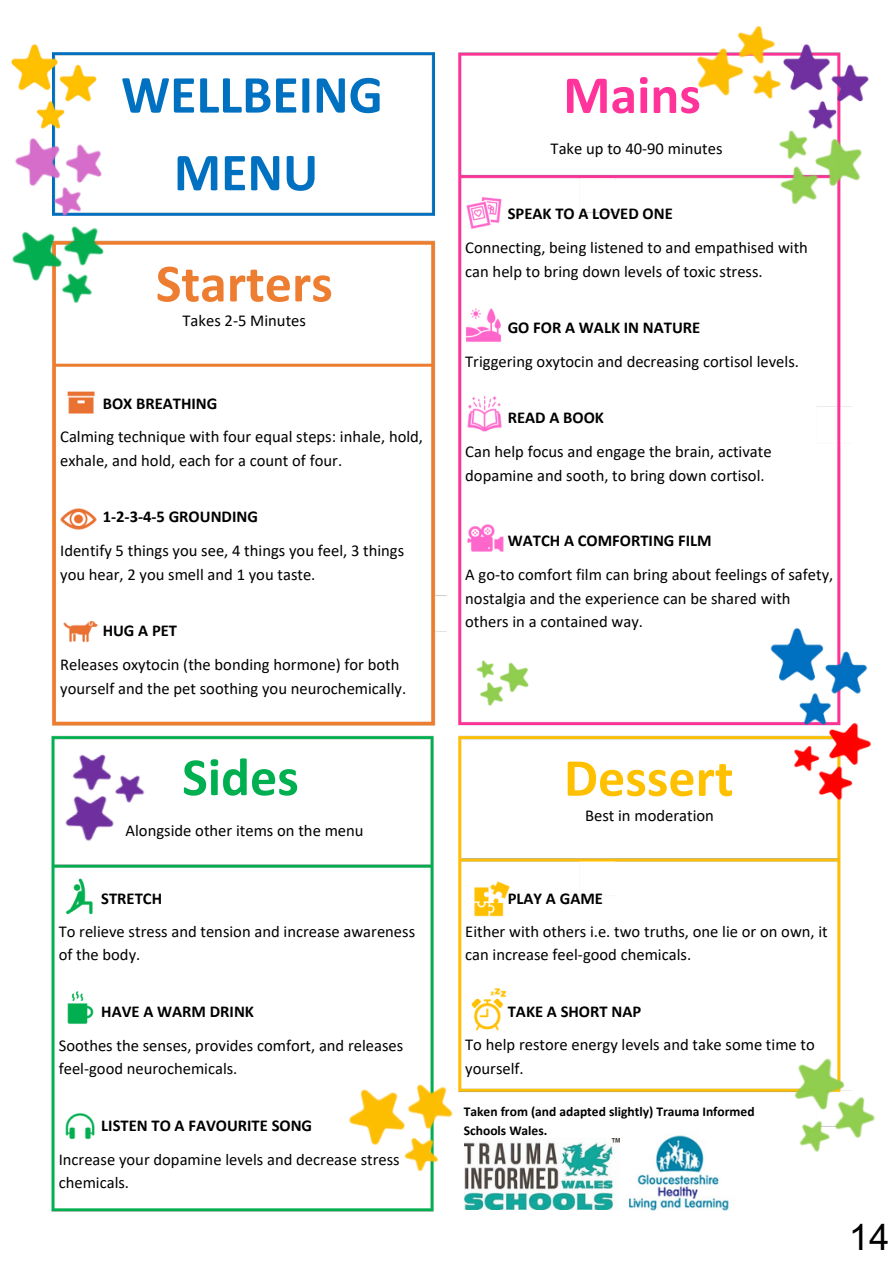
<style>
.page{position:relative;width:894px;height:1264px;background:#fff}
.page>*{position:absolute;margin:0;border:0;box-sizing:border-box;transform-origin:0 0}
.t1{font:700 54px/77.7px "Calibri";color:#0070c0;text-align:center}
.t2{font:700 54px "Calibri";color:#ed7d31}
.t3{font:700 54px "Calibri";color:#ffc000}
.t4{font:700 54px "Calibri";color:#f39}
.t5{font:700 54px "Calibri";color:#00b050}
.t6{font:36.45px "Arial MT Pro";color:#000}
.t7{font:16.65px "Calibri";color:#000}
.t8{font:16.5px/23.7px "Calibri";color:#000}
.t9{font:700 16.5px "Calibri";color:#000}
.t10{font:700 13.5px/19.2px "Calibri";color:#000}
</style>
<div class="page">
<img style="left:51px;top:52px;width:801px;height:1160px">
<img style="left:783px;top:738px;width:88px;height:72px">
<img style="left:11px;top:44px;width:97px;height:61px">
<img style="left:451px;top:634px;width:93px;height:93px">
<img style="left:12px;top:181px;width:131px;height:156px">
<img style="left:756px;top:614px;width:112px;height:124px">
<img style="left:12px;top:105px;width:120px;height:135px">
<img style="left:818px;top:52px;width:51px;height:38px">
<img style="left:669px;top:25px;width:149px;height:114px">
<img style="left:736px;top:90px;width:127px;height:152px">
<img style="left:51px;top:724px;width:117px;height:134px">
<img style="left:320px;top:1033px;width:176px;height:176px">
<img style="left:753px;top:1033px;width:122px;height:152px">
<img style="left:64px;top:386px;width:34px;height:34px">
<img style="left:58px;top:498px;width:41px;height:42px">
<img style="left:63px;top:614px;width:36px;height:36px">
<img style="left:61px;top:877px;width:38px;height:38px">
<img style="left:61px;top:988px;width:39px;height:38px">
<img style="left:63px;top:1108px;width:34px;height:35px">
<img style="left:464px;top:517px;width:42px;height:42px">
<img style="left:464px;top:306px;width:38px;height:39px">
<img style="left:465px;top:194px;width:37px;height:38px">
<img style="left:466px;top:395px;width:36px;height:36px">
<img style="left:468px;top:875px;width:47px;height:47px">
<img style="left:466px;top:987px;width:44px;height:44px">
<img style="left:464px;top:1138px;width:155px;height:71px">
<img style="left:622px;top:1133px;width:114px;height:79px">
<p class="t1" style="left:121px;top:60px;width:263px">WELLBEING<br>MENU</p>
<h4 class="t4" style="left:563px;top:72px;width:139px">Mains</h4>
<h4 class="t8" style="left:550px;top:138px;width:173px">Take up to 40-90 minutes</h4>
<h2 class="t2" style="left:156px;top:261px;width:178px">Starters</h2>
<h2 class="t7" style="left:182px;top:313px;width:125px">Takes 2-5 Minutes</h2>
<p class="t9" style="left:103px;top:397px;width:116px">BOX BREATHING</p>
<h3 class="t8" style="left:60px;top:426px;width:364px">Calming technique with four equal steps: inhale, hold, exhale, and hold, each for a count of four.</h3>
<h4 class="t9" style="left:103px;top:510px;width:157px">1-2-3-4-5 GROUNDING</h4>
<p class="t8" style="left:60px;top:540px;width:345px">Identify 5 things you see, 4 things you feel, 3 things you hear, 2 you smell and 1 you taste.</p>
<h3 class="t9" style="left:103px;top:624px;width:76px">HUG A PET</h3>
<h4 class="t8" style="left:60px;top:654px;width:347px">Releases oxytocin (the bonding hormone) for both yourself and the pet soothing you neurochemically.</h4>
<p class="t9" style="left:507px;top:207px;width:166px">SPEAK TO A LOVED ONE</p>
<p class="t8" style="left:465px;top:237px;width:344px">Connecting, being listened to and empathised with can help to bring down levels of toxic stress.</p>
<h3 class="t9" style="left:507px;top:321px;width:194px">GO FOR A WALK IN NATURE</h3>
<h4 class="t8" style="left:465px;top:351px;width:335px">Triggering oxytocin and decreasing cortisol levels.</h4>
<p class="t9" style="left:507px;top:411px;width:98px">READ A BOOK</p>
<p class="t8" style="left:465px;top:441px;width:308px">Can help focus and engage the brain, activate dopamine and sooth, to bring down cortisol.</p>
<h3 class="t9" style="left:507px;top:534px;width:205px">WATCH A COMFORTING FILM</h3>
<h4 class="t8" style="left:465px;top:564px;width:369px">A go-to comfort film can bring about feelings of safety, nostalgia and the experience can be shared with others in a contained way.</h4>
<p class="t5" style="left:182px;top:754px;width:118px">Sides</p>
<p class="t7" style="left:125px;top:823px;width:239px">Alongside other items on the menu</p>
<h4 class="t9" style="left:101px;top:891px;width:62px">STRETCH</h4>
<p class="t8" style="left:59px;top:920px;width:358px">To relieve stress and tension and increase awareness of the body.</p>
<h3 class="t9" style="left:101px;top:1004px;width:154px">HAVE A WARM DRINK</h3>
<h4 class="t8" style="left:59px;top:1034px;width:346px">Soothes the senses, provides comfort, and releases feel-good neurochemicals.</h4>
<p class="t9" style="left:101px;top:1118px;width:212px">LISTEN TO A FAVOURITE SONG</p>
<h3 class="t8" style="left:59px;top:1148px;width:342px">Increase your dopamine levels and decrease stress chemicals.</h3>
<h4 class="t3" style="left:564px;top:755px;width:171px">Dessert</h4>
<h4 class="t7" style="left:585px;top:808px;width:130px">Best in moderation</h4>
<h3 class="t9" style="left:507px;top:891px;width:97px">PLAY A GAME</h3>
<h4 class="t8" style="left:465px;top:920px;width:364px">Either with others i.e. two truths, one lie or on own, it can increase feel-good chemicals.</h4>
<p class="t9" style="left:507px;top:1004px;width:135px">TAKE A SHORT NAP</p>
<h4 class="t8" style="left:465px;top:1034px;width:351px">To help restore energy levels and take some time to</h4>
<p class="t7" style="left:465px;top:1061px;width:60px">yourself.</p>
<p class="t10" style="left:463px;top:1102px;width:292px">Taken from (and adapted slightly) Trauma Informed<br>Schools Wales.</p>
<h3 class="t6" style="left:848px;top:1223px;width:42px">14</h3>
</div>
